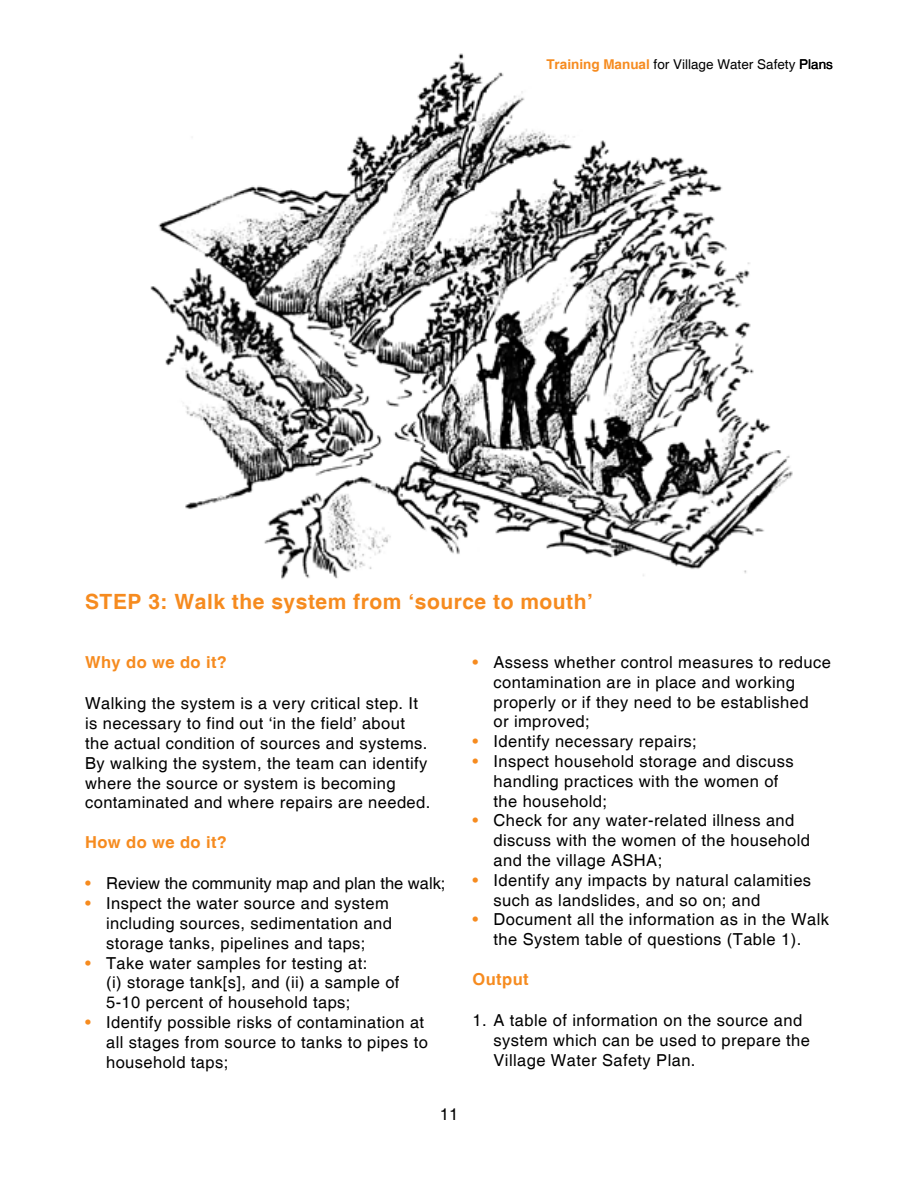
<style>
.page{position:relative;width:918px;height:1188px;background:#fff}
.page>*{position:absolute;margin:0;border:0;box-sizing:border-box;transform-origin:0 0}
.t1{font:700 21px "Helvetica";letter-spacing:.025em;color:#f68b1f}
.t2{font:16.5px/19.8px "Helvetica";letter-spacing:.025em;color:#000}
.t3{font:16.5px "Helvetica";color:#000}
.t4{font:700 16.5px "Helvetica";letter-spacing:.025em;color:#f68b1f}
.t5{font:13.5px "Helvetica";color:#000}
.s1{font-weight:700;color:#f68b1f}
.s2{color:#f68b1f}
</style>
<div class="page">
<img style="left:150px;top:53px;width:643px;height:527px">
<p class="t5" style="left:546px;top:56px;width:288px"><span class="s1">Training Manual</span> for Village Water Safety Plans</p>
<p class="t1" style="left:85px;top:589px;width:509px">STEP 3: Walk the system from ‘source to mouth’</p>
<p class="t4" style="left:85px;top:652px;width:143px">Why do we do it?</p>
<p class="t2" style="left:85px;top:694px;width:347px">Walking the system is a very critical step. It is necessary to find out ‘in the field’ about the actual condition of sources and systems.<br>By walking the system, the team can identify where the source or system is becoming contaminated and where repairs are needed.</p>
<p class="t4" style="left:85px;top:832px;width:143px">How do we do it?</p>
<p class="t3" style="left:85px;top:874px;width:362px"><span class="s2">•</span> Review the community map and plan the walk;</p>
<p class="t2" style="left:106px;top:894px;width:287px;text-indent:-21px"><span class="s2">•</span> Inspect the water source and system including sources, sedimentation and storage tanks, pipelines and taps;</p>
<p class="t2" style="left:106px;top:954px;width:295px;text-indent:-21px"><span class="s2">•</span> Take water samples for testing at:<br>(i) storage tank[s], and (ii) a sample of<br>5-10 percent of household taps;</p>
<p class="t2" style="left:106px;top:1013px;width:323px;text-indent:-21px"><span class="s2">•</span> Identify possible risks of contamination at all stages from source to tanks to pipes to household taps;</p>
<p class="t2" style="left:440px;top:1105px;width:20px">11</p>
<p class="t2" style="left:494px;top:653px;width:339px;text-indent:-21px"><span class="s2">•</span> Assess whether control measures to reduce contamination are in place and working properly or if they need to be established<br>or improved;</p>
<p class="t2" style="left:473px;top:732px;width:226px"><span class="s2">•</span> Identify necessary repairs;</p>
<p class="t2" style="left:494px;top:752px;width:302px;text-indent:-21px"><span class="s2">•</span> Inspect household storage and discuss handling practices with the women of the household;</p>
<p class="t2" style="left:494px;top:811px;width:318px;text-indent:-21px"><span class="s2">•</span> Check for any water-related illness and discuss with the women of the household and the village ASHA;</p>
<p class="t2" style="left:494px;top:871px;width:319px;text-indent:-21px"><span class="s2">•</span> Identify any impacts by natural calamities such as landslides, and so on; and</p>
<p class="t2" style="left:473px;top:910px;width:358px;text-align:center"><span class="s2">•</span> Document all the information as in the Walk the System table of questions (Table 1).</p>
<p class="t4" style="left:473px;top:969px;width:58px">Output</p>
<p class="t2" style="left:494px;top:1011px;width:318px;text-indent:-21px">1. A table of information on the source and system which can be used to prepare the<br>Village Water Safety Plan.</p>
</div>
